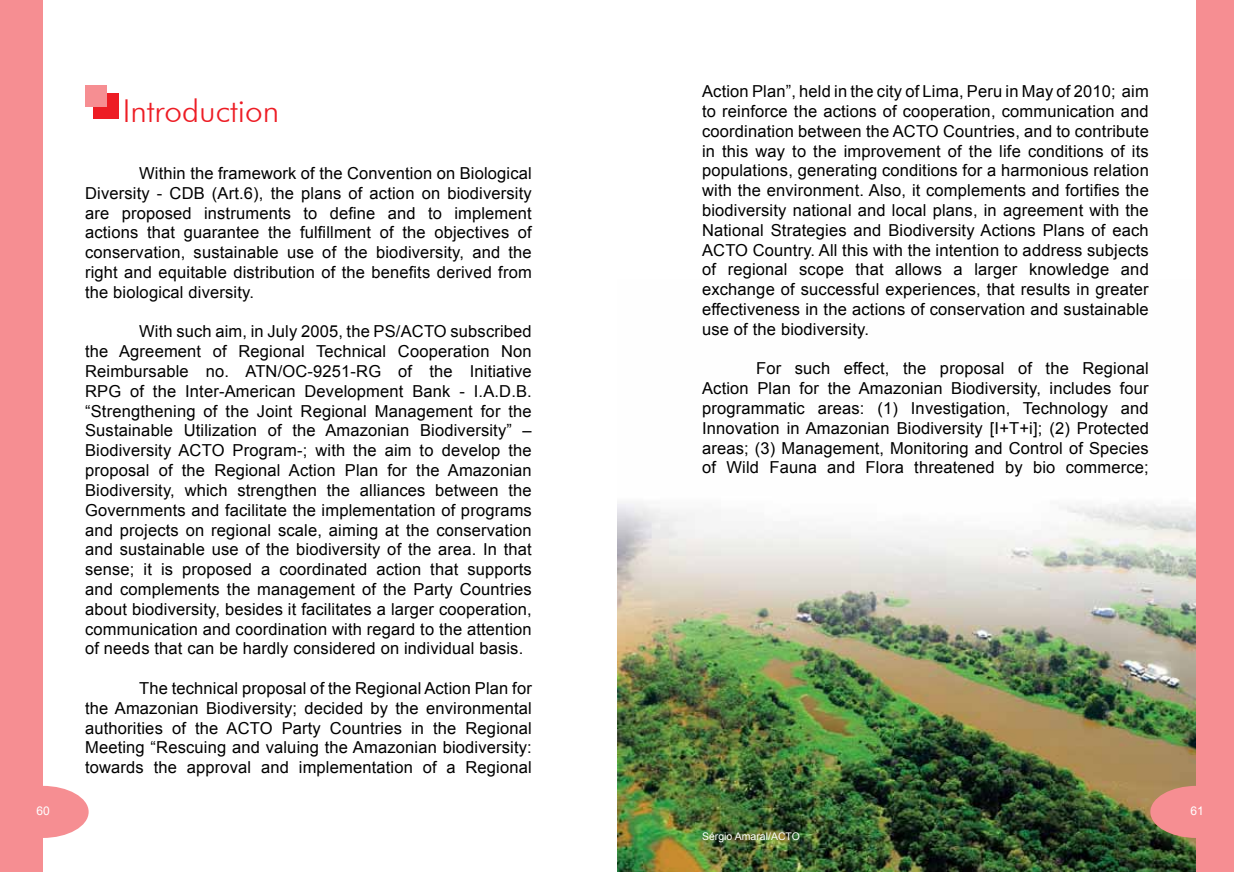
<style>
.page{position:relative;width:1234px;height:872px;background:#fff}
.page>*{position:absolute;margin:0;border:0;box-sizing:border-box;transform-origin:0 0}
.t1{font:300 31.5px "Futura BT";color:#ed1c24}
.t2{font:16.5px/19.8px "Arial";letter-spacing:.01em;color:#000;text-align:justify}
.t3{font:12px "Arial";color:#fff}
.t4{font:10.5px "Arial";color:#fff}
</style>
<div class="page">
<img style="left:617px;top:503px;width:579px;height:369px">
<div style="left:0;top:0;width:43px;height:872px;background:#f68e92"></div>
<svg style="left:43px;top:786px;width:46px;height:52px"></svg>
<div style="left:1196px;top:0;width:37px;height:872px;background:#f68e92"></div>
<svg style="left:1150px;top:786px;width:46px;height:52px;background:#d98780"></svg>
<div style="left:93px;top:93px;width:26px;height:26px;background:#ed1c24"></div>
<div style="left:85px;top:85px;width:21px;height:21px;background:#f68e92"></div>
<h1 class="t1" style="left:123px;top:92px;width:158px">Introduction</h1>
<p class="t2" style="left:85px;top:163px;width:448px;text-indent:54px">Within the framework of the Convention on Biological Diversity - CDB (Art.6), the plans of action on biodiversity are proposed instruments to define and to implement actions that guarantee the fulfillment of the objectives of conservation, sustainable use of the biodiversity, and the right and equitable distribution of the benefits derived from the biological diversity.</p>
<p class="t2" style="left:85px;top:322px;width:448px;text-indent:54px">With such aim, in July 2005, the PS/ACTO subscribed the Agreement of Regional Technical Cooperation Non Reimbursable no. ATN/OC-9251-RG of the Initiative RPG of the Inter-American Development Bank - I.A.D.B. “Strengthening of the Joint Regional Management for the Sustainable Utilization of the Amazonian Biodiversity” – Biodiversity ACTO Program-; with the aim to develop the proposal of the Regional Action Plan for the Amazonian Biodiversity, which strengthen the alliances between the Governments and facilitate the implementation of programs and projects on regional scale, aiming at the conservation and sustainable use of the biodiversity of the area. In that sense; it is proposed a coordinated action that supports and complements the management of the Party Countries about biodiversity, besides it facilitates a larger cooperation, communication and coordination with regard to the attention of needs that can be hardly considered on individual basis.</p>
<p class="t2" style="left:85px;top:678px;width:448px;text-indent:54px">The technical proposal of the Regional Action Plan for the Amazonian Biodiversity; decided by the environmental authorities of the ACTO Party Countries in the Regional Meeting “Rescuing and valuing the Amazonian biodiversity: towards the approval and implementation of a Regional</p>
<p class="t2" style="left:702px;top:82px;width:448px">Action Plan”, held in the city of Lima, Peru in May of 2010; aim to reinforce the actions of cooperation, communication and coordination between the ACTO Countries, and to contribute in this way to the improvement of the life conditions of its populations, generating conditions for a harmonious relation with the environment. Also, it complements and fortifies the biodiversity national and local plans, in agreement with the National Strategies and Biodiversity Actions Plans of each ACTO Country. All this with the intention to address subjects of regional scope that allows a larger knowledge and exchange of successful experiences, that results in greater effectiveness in the actions of conservation and sustainable use of the biodiversity.</p>
<p class="t2" style="left:702px;top:359px;width:448px;text-indent:54px">For such effect, the proposal of the Regional Action Plan for the Amazonian Biodiversity, includes four programmatic areas: (1) Investigation, Technology and Innovation in Amazonian Biodiversity [I+T+i]; (2) Protected areas; (3) Management, Monitoring and Control of Species of Wild Fauna and Flora threatened by bio commerce;</p>
<p class="t3" style="left:36px;top:803px;width:15px">60</p>
<p class="t3" style="left:1189px;top:803px;width:15px">61</p>
<p class="t4" style="left:702px;top:829px;width:99px">Sérgio Amaral/ACTO</p>
</div>
